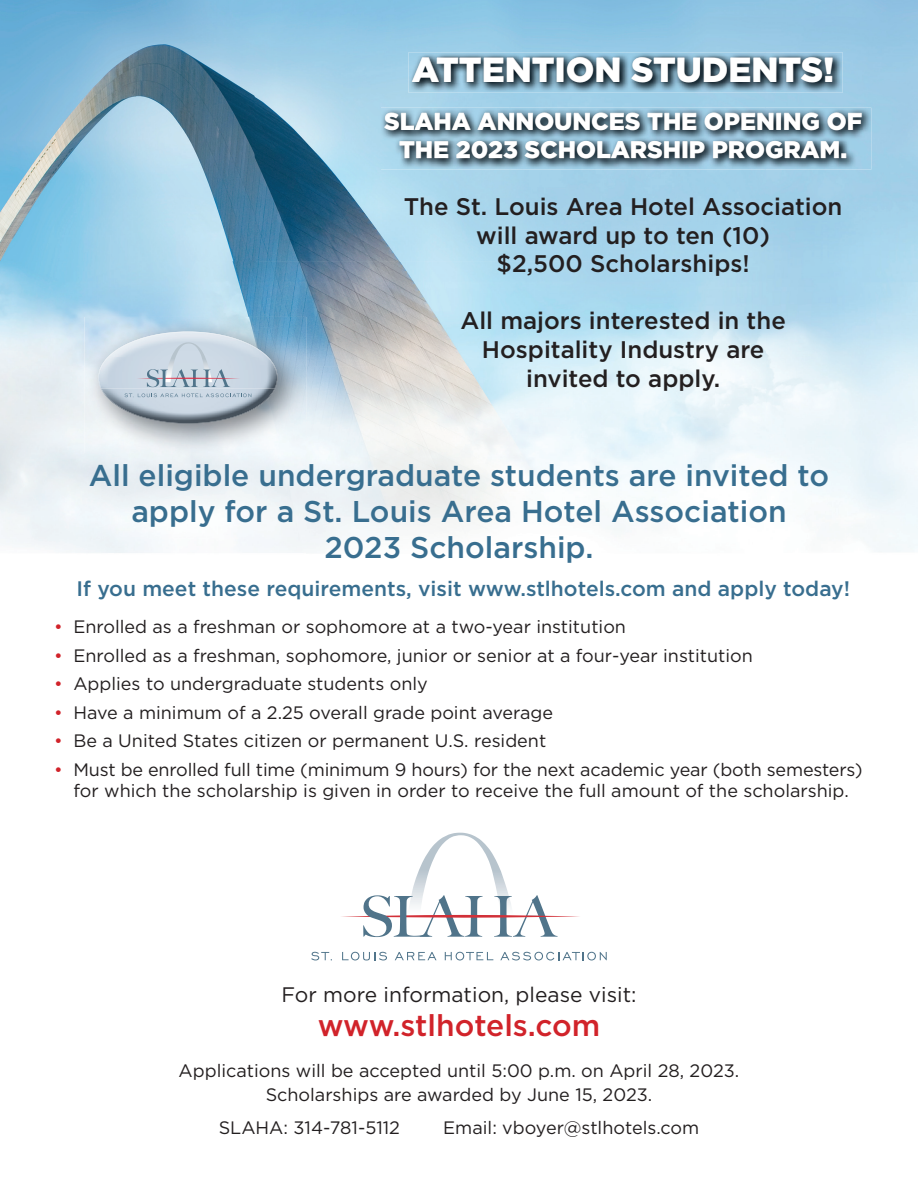
<style>
.page{position:relative;width:918px;height:1188px;background:#fff}
.page>*{position:absolute;margin:0;border:0;box-sizing:border-box;transform-origin:0 0}
.t1{font:900 34.5px "Gotham";color:#fff}
.t2{font:500 30px/36px "Gotham";color:#386e8f;text-align:center}
.t3{font:500 30px "Gotham";color:#d1232a}
.t4{font:500 24px/28.8px "Gotham";color:#231f20;text-align:center}
.t5{font:900 24px/28.8px "Gotham";color:#fff;text-align:center}
.t6{font:500 21px "Gotham";color:#386e8f}
.t7{font:21px "Gotham";color:#231f20}
.t8{font:18px/24px "Gotham";color:#231f20;text-align:center}
.s1{color:#d1232a}
</style>
<div class="page">
<img style="left:0;top:0;width:765px;height:261px">
<img style="left:0;top:261px;width:714px;height:105px">
<img style="left:306px;top:366px;width:408px;height:572px">
<hr style="left:340px;top:915px;width:241px;height:3px;background:#d23038;border-radius:50%">
<svg style="left:363px;top:833px;width:195px;height:104px"></svg>
<svg style="left:311px;top:952px;width:21px;height:8px"></svg>
<svg style="left:342px;top:952px;width:45px;height:8px"></svg>
<svg style="left:395px;top:952px;width:42px;height:8px"></svg>
<svg style="left:445px;top:952px;width:48px;height:8px"></svg>
<svg style="left:500px;top:952px;width:107px;height:8px"></svg>
<img style="left:381px;top:108px;width:490px;height:62px">
<img style="left:384px;top:112px;width:478px;height:18px">
<img style="left:400px;top:141px;width:446px;height:18px">
<img style="left:408px;top:52px;width:435px;height:41px">
<img style="left:412px;top:57px;width:421px;height:25px">
<img style="left:84px;top:317px;width:222px;height:136px">
<img style="left:109px;top:357px;width:158px;height:32px">
<img style="left:108px;top:332px;width:160px;height:25px">
<img style="left:101px;top:389px;width:174px;height:35px">
<img style="left:267px;top:357px;width:11px;height:32px">
<img style="left:98px;top:357px;width:11px;height:32px">
<hr style="left:137px;top:378px;width:103px;height:1px;background:#df2a42;border-radius:50%">
<svg style="left:147px;top:342px;width:83px;height:45px;background:#c1ccd9"></svg>
<svg style="left:125px;top:393px;width:126px;height:5px"></svg>
<h1 class="t1" style="left:412px;top:46px;width:424px">ATTENTION STUDENTS!</h1>
<h3 class="t5" style="left:384px;top:106px;width:480px">SLAHA ANNOUNCES THE OPENING OF<br>THE 2023 SCHOLARSHIP PROGRAM.</h3>
<h3 class="t4" style="left:404px;top:191px;width:440px">The St. Louis Area Hotel Association will award up to ten (10)<br>$2,500 Scholarships!</h3>
<h3 class="t4" style="left:460px;top:306px;width:327px">All majors interested in the<br>Hospitality Industry are invited to apply.</h3>
<h2 class="t2" style="left:89px;top:457px;width:742px">All eligible undergraduate students are invited to apply for a St. Louis Area Hotel Association<br>2023 Scholarship.</h2>
<p class="t6" style="left:76px;top:576px;width:775px">If you meet these requirements, visit www.stlhotels.com and apply today!</p>
<p class="t8" style="left:54px;top:614px;width:574px"><span class="s1">•</span> Enrolled as a freshman or sophomore at a two-year institution</p>
<p class="t8" style="left:54px;top:643px;width:700px"><span class="s1">•</span> Enrolled as a freshman, sophomore, junior or senior at a four-year institution</p>
<p class="t8" style="left:54px;top:671px;width:375px"><span class="s1">•</span> Applies to undergraduate students only</p>
<p class="t8" style="left:54px;top:700px;width:501px"><span class="s1">•</span> Have a minimum of a 2.25 overall grade point average</p>
<p class="t8" style="left:54px;top:728px;width:494px"><span class="s1">•</span> Be a United States citizen or permanent U.S. resident</p>
<p class="t8" style="left:54px;top:758px;width:810px;line-height:21.6px"><span class="s1">•</span> Must be enrolled full time (minimum 9 hours) for the next academic year (both semesters) for which the scholarship is given in order to receive the full amount of the scholarship.</p>
<p class="t7" style="left:281px;top:983px;width:357px">For more information, please visit:</p>
<h2 class="t3" style="left:318px;top:1009px;width:284px">www.stlhotels.com</h2>
<p class="t8" style="left:179px;top:1058px;width:562px">Applications will be accepted until 5:00 p.m. on April 28, 2023.<br>Scholarships are awarded by June 15, 2023.</p>
<p class="t8" style="left:219px;top:1116px;width:183px">SLAHA: 314-781-5112</p>
<p class="t8" style="left:443px;top:1116px;width:258px">Email: vboyer@stlhotels.com</p>
</div>
